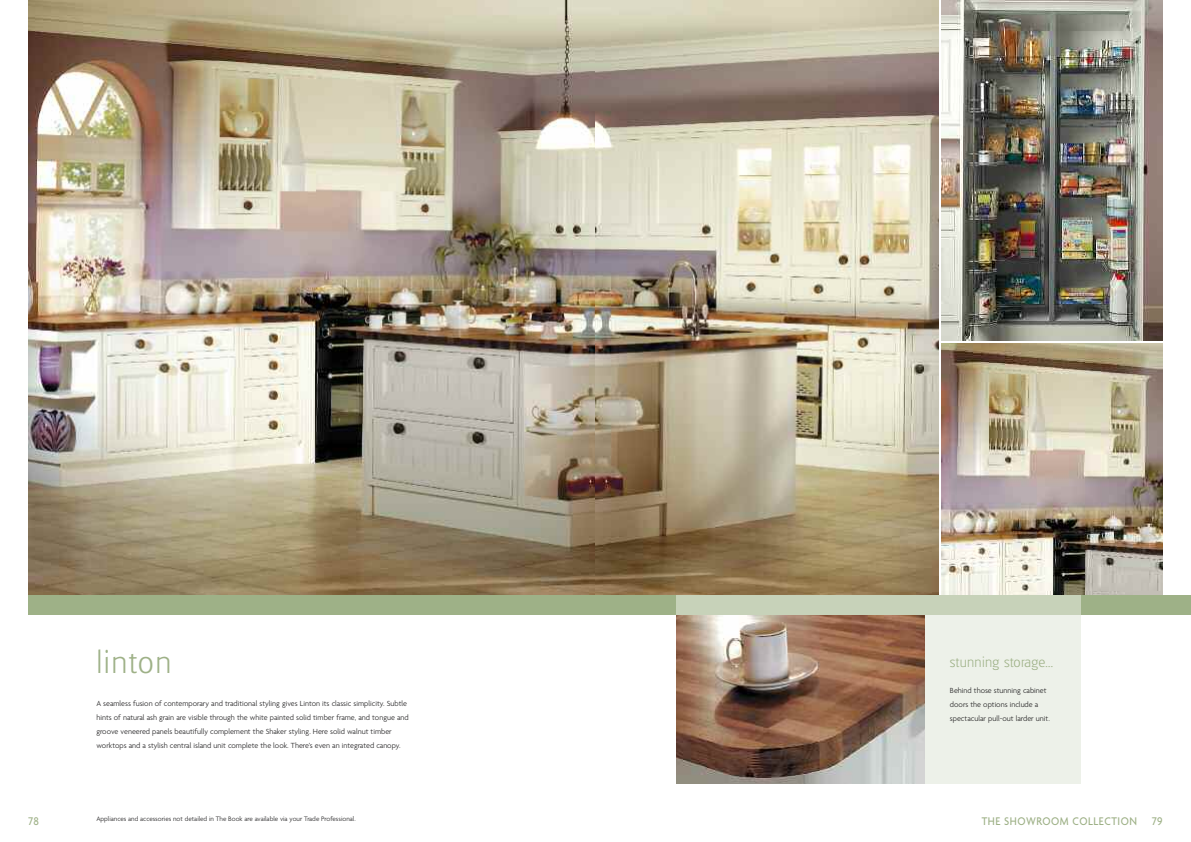
<style>
.page{position:relative;width:1191px;height:842px;background:#fff}
.page>*{position:absolute;margin:0;border:0;box-sizing:border-box;transform-origin:0 0}
.t1{font:300 35px "Glasgow";letter-spacing:.045em;color:#9eb187}
.t2{font:300 16px "Glasgow";letter-spacing:.02em;color:#9eb187}
.t3{font:500 12px "Agenda";letter-spacing:.05em;color:#9eb187;scale:.9 1}
.t4{font:300 8px/14px "Agenda";color:#272627}
.t5{font:300 7px "Agenda";color:#272627}
</style>
<div class="page">
<img style="left:28px;top:0;width:910px;height:595px">
<img style="left:941px;top:0;width:221px;height:340px">
<img style="left:941px;top:343px;width:221px;height:252px">
<div style="left:28px;top:595px;width:1163px;height:20px;background:#9eb187"></div>
<div style="left:676px;top:615px;width:404px;height:169px;background:#edf1e9"></div>
<div style="left:676px;top:595px;width:404px;height:20px;background:#c7d2b9"></div>
<img style="left:676px;top:615px;width:248px;height:169px">
<h3 class="t3" style="left:28px;top:814px;width:13px">78</h3>
<h1 class="t1" style="left:96px;top:642px;width:77px">linton</h1>
<p class="t4" style="left:96px;top:696px;width:314px">A seamless fusion of contemporary and traditional styling gives Linton its classic simplicity. Subtle hints of natural ash grain are visible through the white painted solid timber frame, and tongue and groove veneered panels beautifully complement the Shaker styling. Here solid walnut timber worktops and a stylish central island unit complete the look. There’s even an integrated canopy.</p>
<p class="t5" style="left:96px;top:815px;width:261px">Appliances and accessories not detailed in The Book are available via your Trade Professional.</p>
<h2 class="t2" style="left:950px;top:653px;width:105px">stunning storage...</h2>
<p class="t4" style="left:950px;top:683px;width:101px">Behind those stunning cabinet doors the options include a spectacular pull-out larder unit.</p>
<h3 class="t3" style="left:981px;top:814px;width:202px">THE SHOWROOM COLLECTION 79</h3>
</div>
